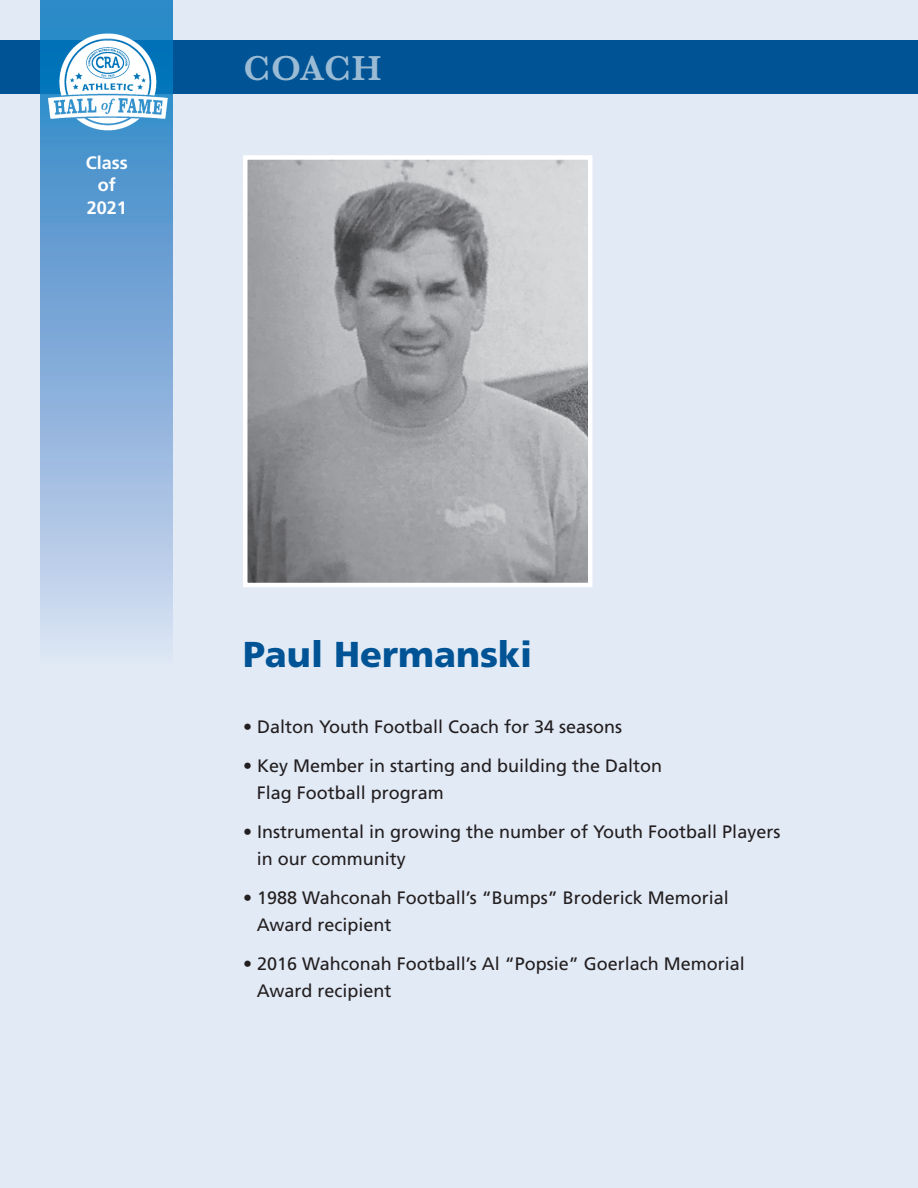
<style>
.page{position:relative;width:918px;height:1188px;background:#e2eaf6}
.page>*{position:absolute;margin:0;border:0;box-sizing:border-box;transform-origin:0 0}
.t1{font:900 36px "Frutiger";color:#005495}
.t2{font:600 36px "Baskerville";letter-spacing:.005em;color:rgb(255 255 255/.61)}
.t3{font:18px/27px "Frutiger";color:#231f20}
.t4{font:700 18px/22.5px "Frutiger";color:#fff;text-align:center}
</style>
<div class="page">
<div style="left:0;top:40px;width:918px;height:54px;background:#005495"></div>
<svg style="left:41px;top:0;width:132px;height:642px;background:#85b0db"></svg>
<img style="left:42px;top:31px;width:131px;height:102px">
<img style="left:248px;top:160px;width:339px;height:422px">
<div style="left:243px;top:155px;width:349px;height:432px;border:4px solid #fff"></div>
<p class="t4" style="left:86px;top:153px;width:43px">Class of<br>2021</p>
<h1 class="t2" style="left:243px;top:46px;width:139px">COACH</h1>
<h1 class="t1" style="left:243px;top:640px;width:291px">Paul Hermanski</h1>
<p class="t3" style="left:243px;top:714px;width:381px">• Dalton Youth Football Coach for 34 seasons</p>
<p class="t3" style="left:257px;top:753px;width:407px;text-indent:-14px">• Key Member in starting and building the Dalton<br>Flag Football program</p>
<p class="t3" style="left:257px;top:819px;width:525px;text-indent:-14px">• Instrumental in growing the number of Youth Football Players in our community</p>
<p class="t3" style="left:257px;top:885px;width:473px;text-indent:-14px">• 1988 Wahconah Football’s “Bumps” Broderick Memorial<br>Award recipient</p>
<p class="t3" style="left:257px;top:951px;width:489px;text-indent:-14px">• 2016 Wahconah Football’s Al “Popsie” Goerlach Memorial<br>Award recipient</p>
</div>
